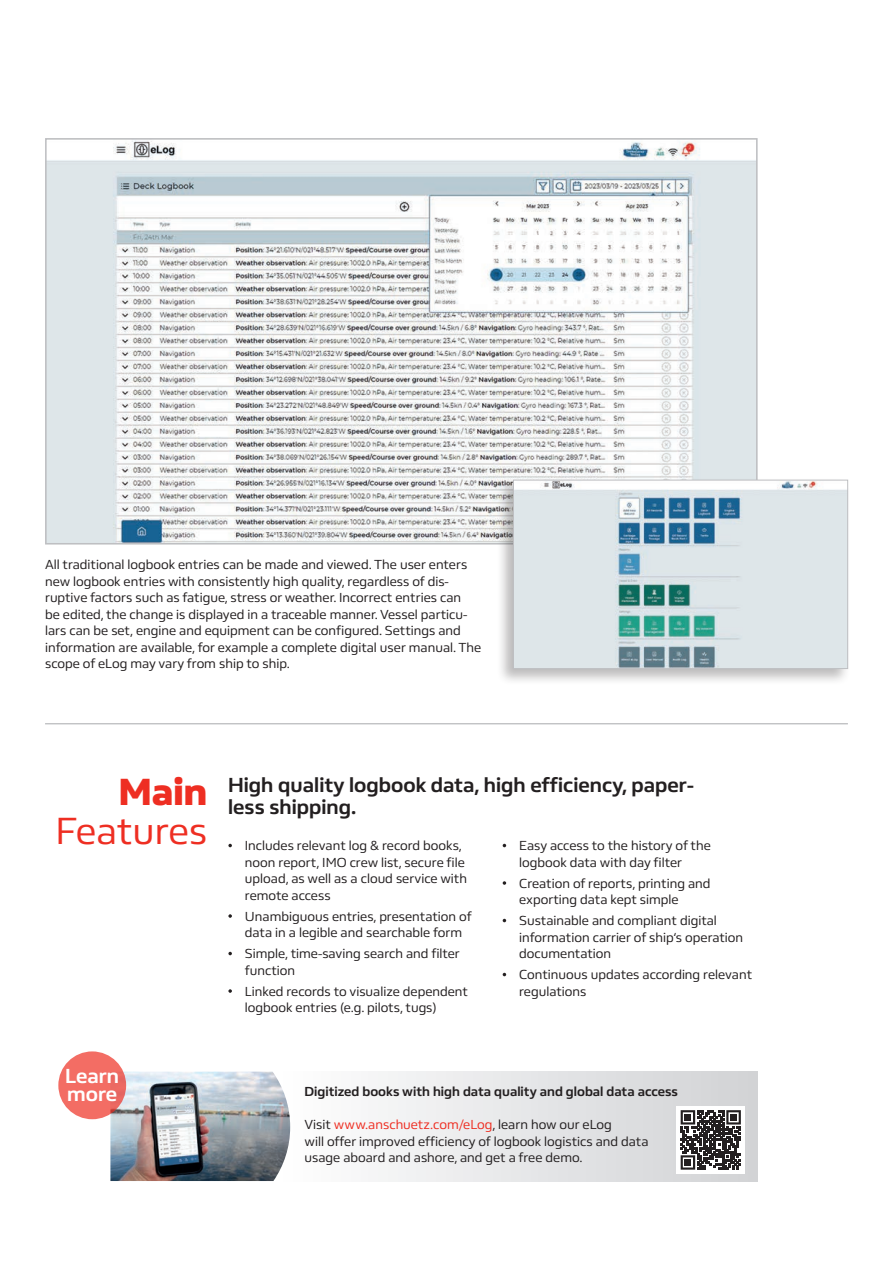
<style>
.page{position:relative;width:893px;height:1263px;background:#fff}
.page>*{position:absolute;margin:0;border:0;box-sizing:border-box;transform-origin:0 0}
.t1{font:39px "FS Hackney";color:#ee2e22}
.t2{font:800 39px "FS Hackney";color:#ee2e22}
.t3{font:700 21px/22.5px "FS Hackney";color:#231f20}
.t4{font:700 21px/18px "FS Hackney";color:#fff}
.t5{font:13.5px/16.5px "FS Hackney";color:#231f20}
.t6{font:700 13.5px "FS Hackney";color:#231f20}
.s1{color:#ee2e22}
</style>
<div class="page">
<svg style="left:503px;top:881px;width:3px;height:4px"></svg>
<svg style="left:228px;top:844px;width:4px;height:3px"></svg>
<svg style="left:228px;top:914px;width:4px;height:4px"></svg>
<svg style="left:228px;top:952px;width:4px;height:3px"></svg>
<svg style="left:228px;top:989px;width:4px;height:4px"></svg>
<hr style="left:45px;top:723px;width:803px;height:1px;background:#bebfc2">
<img style="left:48px;top:141px;width:707px;height:400px">
<div style="left:496px;top:477px;width:355px;height:208px;background:#231f20;opacity:.3"></div>
<img style="left:515px;top:482px;width:331px;height:185px">
<div style="left:513px;top:480px;width:335px;height:189px;border:1px solid #bebfc2"></div>
<svg style="left:290px;top:1072px;width:468px;height:109px"></svg>
<img style="left:110px;top:1072px;width:180px;height:109px">
<div style="left:58px;top:1051px;width:68px;height:68px;background:#f36d64;border-radius:50%"></div>
<div style="left:676px;top:1106px;width:69px;height:68px;background:#fff"></div>
<svg style="left:681px;top:1110px;width:60px;height:60px"></svg>
<p class="t5" style="left:45px;top:556px;width:438px">All traditional logbook entries can be made and viewed. The user enters new logbook entries with consistently high quality, regardless of dis&shy;ruptive factors such as fatigue, stress or weather. Incorrect entries can<br>be edited, the change is displayed in a traceable manner. Vessel particu&shy;lars can be set, engine and equipment can be configured. Settings and information are available, for example a complete digital user manual. The scope of eLog may vary from ship to ship.</p>
<h1 class="t2" style="left:119px;top:766px;width:90px">Main</h1>
<h1 class="t1" style="left:56px;top:805px;width:153px">Features</h1>
<h2 class="t4" style="left:65px;top:1066px;width:55px">Learn more</h2>
<h2 class="t3" style="left:228px;top:772px;width:467px">High quality logbook data, high efficiency, paper&shy;less shipping.</h2>
<p class="t5" style="left:519px;top:837px;width:193px">Easy access to the history of the logbook data with day filter</p>
<p class="t5" style="left:519px;top:874px;width:193px">Creation of reports, printing and exporting data kept simple</p>
<p class="t5" style="left:519px;top:912px;width:226px">Sustainable and compliant digital information carrier of ship‘s operation documentation</p>
<p class="t5" style="left:519px;top:966px;width:234px">Continuous updates according relevant regulations</p>
<p class="t5" style="left:245px;top:837px;width:224px">Includes relevant log &amp; record books, noon report, IMO crew list, secure file upload, as well as a cloud service with remote access</p>
<p class="t5" style="left:245px;top:907px;width:228px">Unambiguous entries, presentation of data in a legible and searchable form</p>
<p class="t5" style="left:245px;top:945px;width:216px">Simple, time-saving search and filter function</p>
<p class="t5" style="left:245px;top:982px;width:225px">Linked records to visualize dependent logbook entries (e.g. pilots, tugs)</p>
<p class="t6" style="left:304px;top:1083px;width:375px">Digitized books with high data quality and global data access</p>
<p class="t5" style="left:304px;top:1116px;width:345px">Visit <span class="s1">www.anschuetz.com/eLog</span>, learn how our eLog<br>will offer improved efficiency of logbook logistics and data usage aboard and ashore, and get a free demo.</p>
</div>
